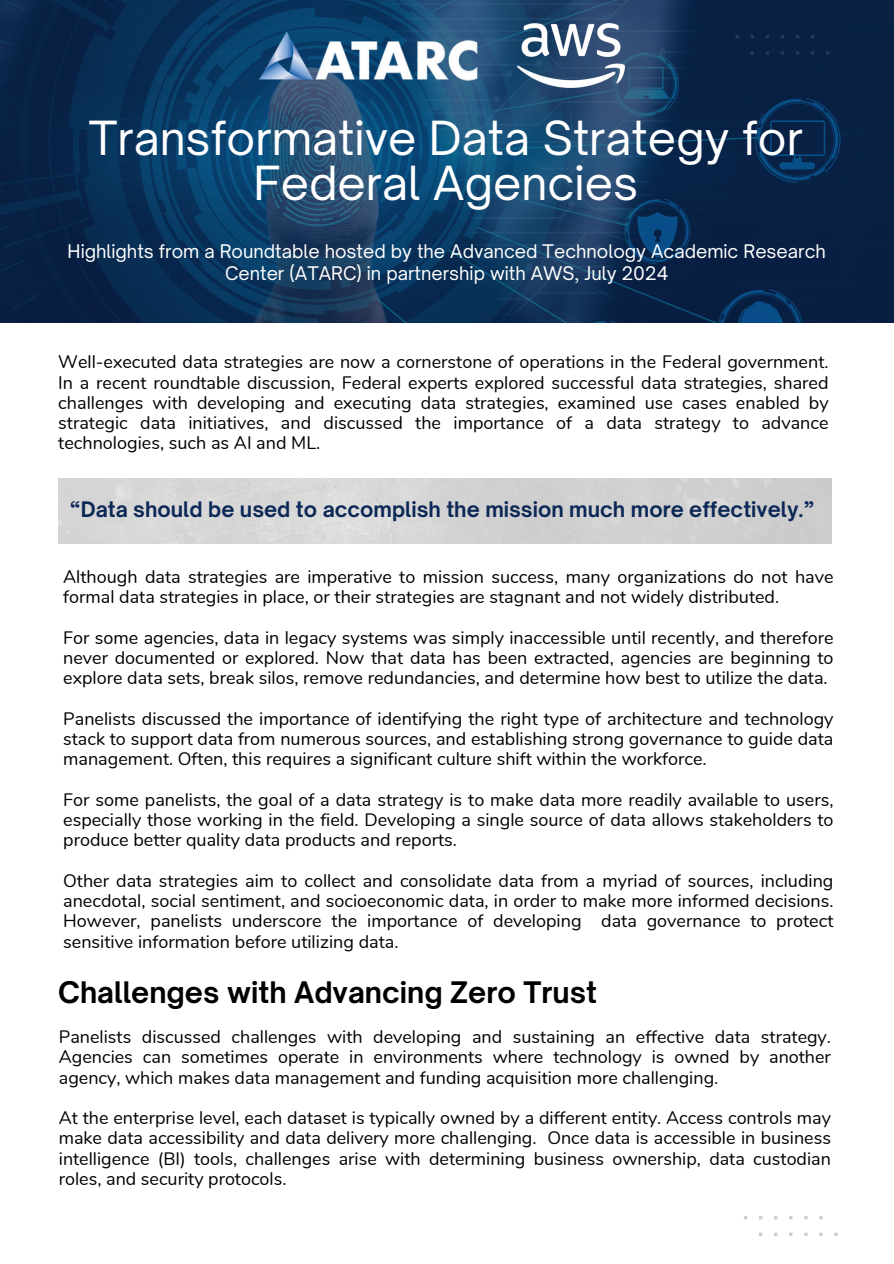
<style>
.page{position:relative;width:894px;height:1264px;background:#fff}
.page>*{position:absolute;margin:0;border:0;box-sizing:border-box;transform-origin:0 0}
.t1{font:45px/45px "Open Sauce One";color:#fff;text-align:center}
.t2{font:700 28.35px "Open Sauce One";color:#000}
.t3{font:700 20.55px "Open Sauce One";color:#0c2857}
.t4{font:18px/20.2px "Nunito";color:#000;text-align:justify}
.t5{font:18px/22.5px "Open Sauce One";color:#fff;text-align:center}
</style>
<div class="page">
<svg style="left:744px;top:1216px;width:93px;height:20px"></svg>
<svg style="left:0;top:0;width:893px;height:323px;background:#0e345a"></svg>
<img style="left:248px;top:28px;width:238px;height:62px">
<img style="left:518px;top:23px;width:106px;height:64px">
<h1 class="t1" style="left:89px;top:116px;width:715px">Transformative Data Strategy for<br>Federal Agencies</h1>
<p class="t5" style="left:68px;top:240px;width:759px">Highlights from a Roundtable hosted by the Advanced Technology Academic Research<br>Center (ATARC) in partnership with AWS, July 2024</p>
<p class="t4" style="left:58px;top:352px;width:771px">Well-executed data strategies are now a cornerstone of operations in the Federal government.<br>In a recent roundtable discussion, Federal experts explored successful data strategies, shared challenges with developing and executing data strategies, examined use cases enabled by strategic data initiatives, and discussed the importance of a data strategy to advance technologies, such as AI and ML.</p>
<p class="t3" style="left:70px;top:496px;width:746px">“Data should be used to accomplish the mission much more effectively.”</p>
<p class="t4" style="left:63px;top:567px;width:771px">Although data strategies are imperative to mission success, many organizations do not have formal data strategies in place, or their strategies are stagnant and not widely distributed.</p>
<p class="t4" style="left:63px;top:627px;width:771px">For some agencies, data in legacy systems was simply inaccessible until recently, and therefore never documented or explored. Now that data has been extracted, agencies are beginning to explore data sets, break silos, remove redundancies, and determine how best to utilize the data.</p>
<h3 class="t4" style="left:63px;top:708px;width:771px">Panelists discussed the importance of identifying the right type of architecture and technology stack to support data from numerous sources, and establishing strong governance to guide data management. Often, this requires a significant culture shift within the workforce.</h3>
<p class="t4" style="left:63px;top:789px;width:771px">For some panelists, the goal of a data strategy is to make data more readily available to users, especially those working in the field. Developing a single source of data allows stakeholders to produce better quality data products and reports.</p>
<p class="t4" style="left:63px;top:870px;width:771px">Other data strategies aim to collect and consolidate data from a myriad of sources, including anecdotal, social sentiment, and socioeconomic data, in order to make more informed decisions.<br>However, panelists underscore the importance of developing data governance to protect sensitive information before utilizing data.</p>
<p class="t2" style="left:58px;top:974px;width:540px">Challenges with Advancing Zero Trust</p>
<p class="t4" style="left:59px;top:1026px;width:773px">Panelists discussed challenges with developing and sustaining an effective data strategy.<br>Agencies can sometimes operate in environments where technology is owned by another agency, which makes data management and funding acquisition more challenging.</p>
<h2 class="t4" style="left:59px;top:1107px;width:773px">At the enterprise level, each dataset is typically owned by a different entity. Access controls may make data accessibility and data delivery more challenging. Once data is accessible in business intelligence (BI) tools, challenges arise with determining business ownership, data custodian roles, and security protocols.</h2>
</div>
